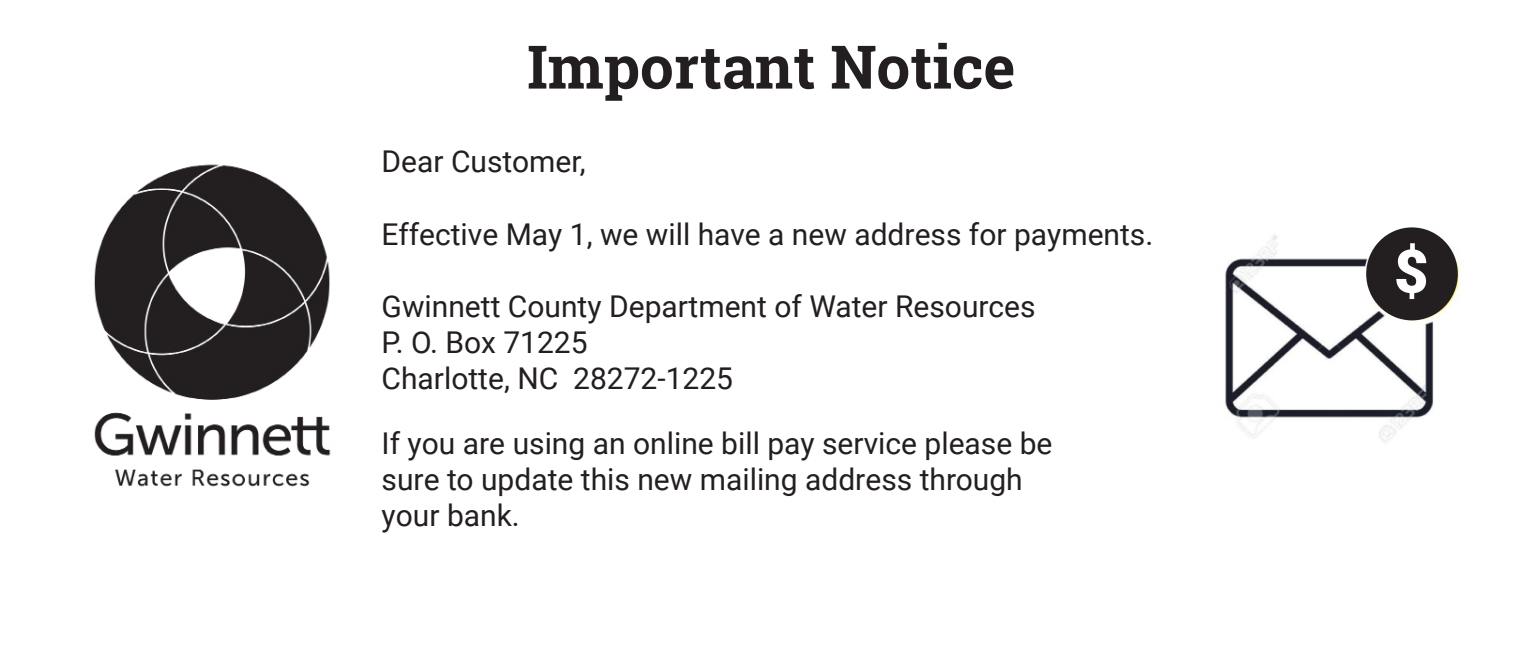
<style>
.page{position:relative;width:1530px;height:653px;background:#fff}
.page>*{position:absolute;margin:0;border:0;box-sizing:border-box;transform-origin:0 0}
.t1{font:700 60px "Roboto Slab";color:#231f20}
.t2{font:900 60px "Roboto";color:#fff}
.t3{font:30px/36px "Roboto";color:#231f20}
</style>
<div class="page">
<img style="left:94px;top:164px;width:237px;height:323px">
<img style="left:1225px;top:230px;width:234px;height:213px">
<div style="left:1367px;top:228px;width:90px;height:91px;background:#231f20;border-radius:50%"></div>
<div style="left:1366px;top:227px;width:92px;height:93px;border:2px solid #231f20;border-radius:50%"></div>
<p class="t1" style="left:527px;top:26px;width:490px">Important Notice</p>
<p class="t3" style="left:382px;top:143px;width:206px">Dear Customer,</p>
<p class="t3" style="left:382px;top:215px;width:773px">Effective May 1, we will have a new address for payments.</p>
<p class="t3" style="left:382px;top:287px;width:655px">Gwinnett County Department of Water Resources</p>
<p class="t3" style="left:382px;top:323px;width:208px">P. O. Box 71225</p>
<p class="t3" style="left:382px;top:359px;width:353px">Charlotte, NC 28272-1225</p>
<p class="t3" style="left:382px;top:424px;width:672px">If you are using an online bill pay service please be sure to update this new mailing address through your bank.</p>
<p class="t2" style="left:1394px;top:229px;width:36px">$</p>
</div>
